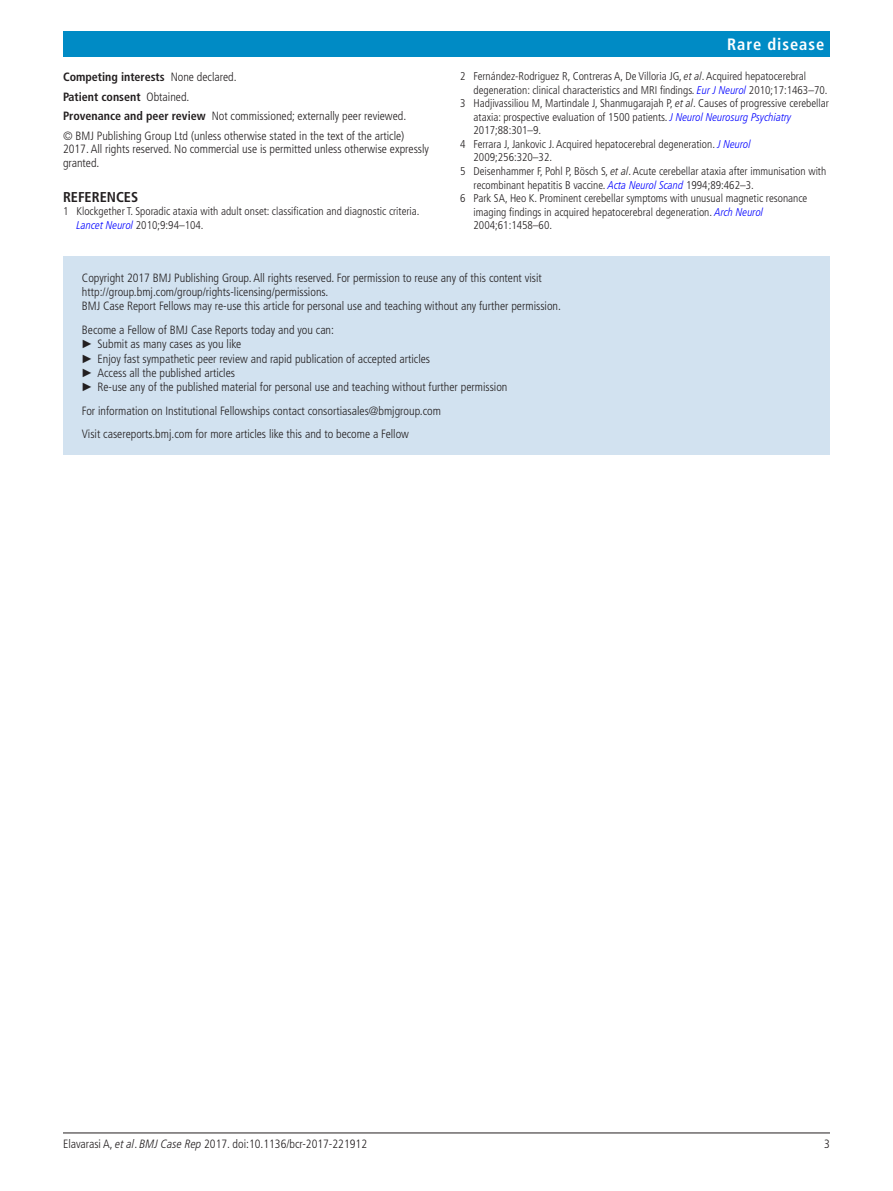
<style>
.page{position:relative;width:893px;height:1191px;background:#fff}
.page>*{position:absolute;margin:0;border:0;box-sizing:border-box;transform-origin:0 0}
.t1{font:700 condensed 16.5px "Frutiger LT Pro";color:#fff}
.t2{font:700 condensed 14.25px "Frutiger LT Std";color:#231f20}
.t3{font:300 condensed 12px/14.4px "Frutiger LT Pro";color:#231f20}
.t4{font:300 condensed 11.25px/13.5px "Frutiger LT Pro";color:#231f20}
.s1{font-weight:700}
.s2{font-style:italic;color:#00f}
.s3{font-style:italic}
.s4{font-family:"Arial";font-weight:400;font-stretch:normal}
</style>
<div class="page">
<hr style="left:63px;top:1132px;width:767px;height:1px;background:#231f20">
<div style="left:63px;top:256px;width:767px;height:199px;background:#d2e2f0"></div>
<div style="left:63px;top:31px;width:767px;height:25px;background:#008bc5"></div>
<p class="t3" style="left:63px;top:67px;width:345px;line-height:19.5px"><span class="s1">Competing interests</span> None declared.<br><span class="s1">Patient consent</span> Obtained.<br><span class="s1">Provenance and peer review</span> Not commissioned; externally peer reviewed. © BMJ Publishing Group Ltd (unless otherwise stated in the text of the article)</p>
<p class="t3" style="left:63px;top:142px;width:367px;line-height:13.5px">2017. All rights reserved. No commercial use is permitted unless otherwise expressly granted.</p>
<p class="t2" style="left:63px;top:188px;width:77px">REFERENCES</p>
<p class="t4" style="left:76px;top:205px;width:345px;text-indent:-14px">1 Klockgether T. Sporadic ataxia with adult onset: classification and diagnostic criteria.<br><span class="s2">Lancet Neurol</span> 2010;9:94–104.</p>
<h1 class="t1" style="left:727px;top:34px;width:99px">Rare disease</h1>
<p class="t4" style="left:460px;top:70px;width:347px">2 Fernández-Rodriguez R, Contreras A, De Villoria JG, <span class="s3">et al</span>. Acquired hepatocerebral</p>
<p class="t4" style="left:474px;top:83px;width:355px">degeneration: clinical characteristics and MRI findings. <span class="s2">Eur J Neurol</span> 2010;17:1463–70.</p>
<p class="t4" style="left:460px;top:97px;width:370px">3 Hadjivassiliou M, Martindale J, Shanmugarajah P, <span class="s3">et al</span>. Causes of progressive cerebellar</p>
<p class="t4" style="left:474px;top:110px;width:319px">ataxia: prospective evaluation of 1500 patients. <span class="s2">J Neurol Neurosurg Psychiatry</span></p>
<p class="t4" style="left:474px;top:124px;width:69px">2017;88:301–9.</p>
<p class="t4" style="left:460px;top:137px;width:292px">4 Ferrara J, Jankovic J. Acquired hepatocerebral degeneration. <span class="s2">J Neurol</span></p>
<p class="t4" style="left:474px;top:151px;width:80px">2009;256:320–32.</p>
<p class="t4" style="left:460px;top:164px;width:368px">5 Deisenhammer F, Pohl P, Bösch S, <span class="s3">et al</span>. Acute cerebellar ataxia after immunisation with</p>
<p class="t4" style="left:474px;top:178px;width:282px">recombinant hepatitis B vaccine. <span class="s2">Acta Neurol Scand</span> 1994;89:462–3.</p>
<p class="t4" style="left:460px;top:191px;width:349px">6 Park SA, Heo K. Prominent cerebellar symptoms with unusual magnetic resonance</p>
<p class="t4" style="left:474px;top:205px;width:291px">imaging findings in acquired hepatocerebral degeneration. <span class="s2">Arch Neurol</span></p>
<p class="t4" style="left:474px;top:218px;width:80px">2004;61:1458–60.</p>
<p class="t3" style="left:82px;top:270px;width:481px">Copyright 2017 BMJ Publishing Group. All rights reserved. For permission to reuse any of this content visit http://group.bmj.com/group/rights-licensing/permissions.<br>BMJ Case Report Fellows may re-use this article for personal use and teaching without any further permission.</p>
<p class="t3" style="left:81px;top:322px;width:428px">Become a Fellow of BMJ Case Reports today and you can:<br><span class="s4">►</span> Submit as many cases as you like<br><span class="s4">►</span> Enjoy fast sympathetic peer review and rapid publication of accepted articles<br><span class="s4">►</span> Access all the published articles<br><span class="s4">►</span> Re-use any of the published material for personal use and teaching without further permission</p>
<p class="t3" style="left:82px;top:399px;width:361px;line-height:23.4px">For information on Institutional Fellowships contact consortiasales@bmjgroup.com<br>Visit casereports.bmj.com for more articles like this and to become a Fellow</p>
<p class="t3" style="left:63px;top:1136px;width:306px">Elavarasi A, <span class="s3">et al</span>. <span class="s3">BMJ Case Rep</span> 2017. doi:10.1136/bcr-2017-221912</p>
<p class="t3" style="left:824px;top:1136px;width:7px">3</p>
</div>
